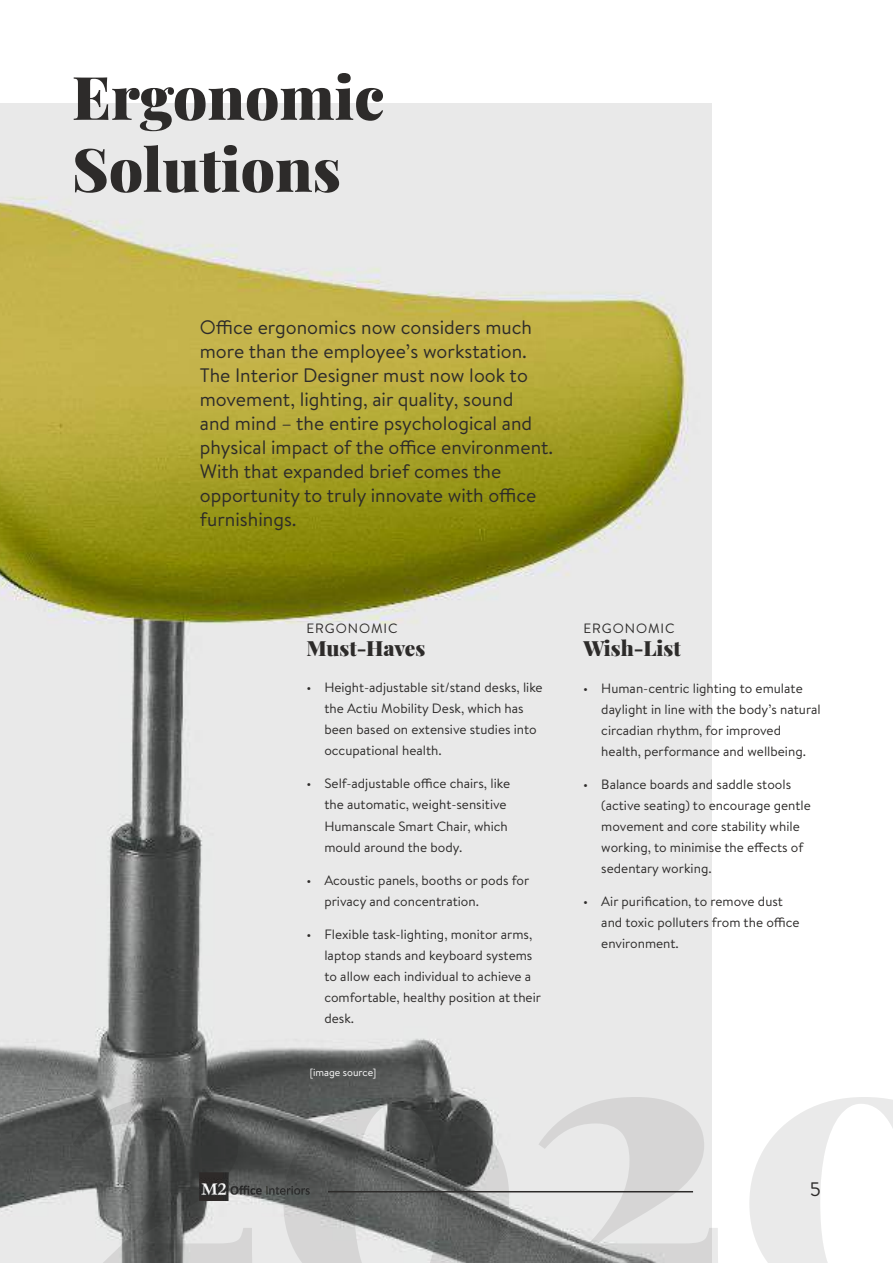
<style>
.page{position:relative;width:893px;height:1263px;background:#fff}
.page>*{position:absolute;margin:0;border:0;box-sizing:border-box;transform-origin:0 0}
.t1{font:900 60px/72px "Playfair Display";color:#2d2b2a}
.t2{font:900 21px "Playfair Display";color:#2d2b2a}
.t3{font:19.5px/24px "Brandon Text";color:#2d2b2a}
.t4{font:13.5px/21px "Brandon Text";color:#2d2b2a}
.t5{font:13.5px "Brandon Text";letter-spacing:.07em;color:#2d2b2a}
.t6{font:10.5px "Brandon Text";color:#fff}
</style>
<div class="page">
<img style="left:0;top:104px;width:711px;height:1159px">
<svg style="left:71px;top:1097px;width:822px;height:166px;background:#aeaeae"></svg>
<hr style="left:328px;top:1191px;width:365px;height:1px;background:#2d2b2a">
<img style="left:200px;top:1172px;width:112px;height:29px">
<h1 class="t1" style="left:72px;top:56px;width:314px">Ergonomic<br>Solutions</h1>
<p class="t3" style="left:200px;top:315px;width:355px">Office ergonomics now considers much more than the employee’s workstation.<br>The Interior Designer must now look to movement, lighting, air quality, sound<br>and mind – the entire psychological and physical impact of the office environment.<br>With that expanded brief comes the opportunity to truly innovate with office furnishings.</p>
<p class="t5" style="left:306px;top:619px;width:93px">ERGONOMIC</p>
<p class="t5" style="left:583px;top:619px;width:93px">ERGONOMIC</p>
<h2 class="t2" style="left:306px;top:631px;width:121px">Must-Haves</h2>
<h2 class="t2" style="left:583px;top:631px;width:99px">Wish-List</h2>
<p class="t4" style="left:324px;top:677px;width:220px;text-indent:-18px">• Height-adjustable sit/stand desks, like the Actiu Mobility Desk, which has been based on extensive studies into occupational health.</p>
<p class="t4" style="left:324px;top:773px;width:187px;text-indent:-18px">• Self-adjustable office chairs, like the automatic, weight-sensitive<br>Humanscale Smart Chair, which mould around the body.</p>
<p class="t4" style="left:324px;top:869px;width:206px;text-indent:-18px">• Acoustic panels, booths or pods for privacy and concentration.</p>
<p class="t4" style="left:324px;top:923px;width:218px;text-indent:-18px">• Flexible task-lighting, monitor arms, laptop stands and keyboard systems to allow each individual to achieve a comfortable, healthy position at their desk.</p>
<p class="t6" style="left:310px;top:1065px;width:68px">[image source]</p>
<p class="t4" style="left:601px;top:677px;width:221px;text-indent:-18px">• Human-centric lighting to emulate daylight in line with the body’s natural circadian rhythm, for improved health, performance and wellbeing.</p>
<p class="t4" style="left:601px;top:773px;width:211px;text-indent:-18px">• Balance boards and saddle stools (active seating) to encourage gentle movement and core stability while working, to minimise the effects of sedentary working.</p>
<p class="t4" style="left:601px;top:890px;width:200px;text-indent:-18px">• Air purification, to remove dust and toxic polluters from the office environment.</p>
<h3 class="t3" style="left:810px;top:1177px;width:13px">5</h3>
</div>
